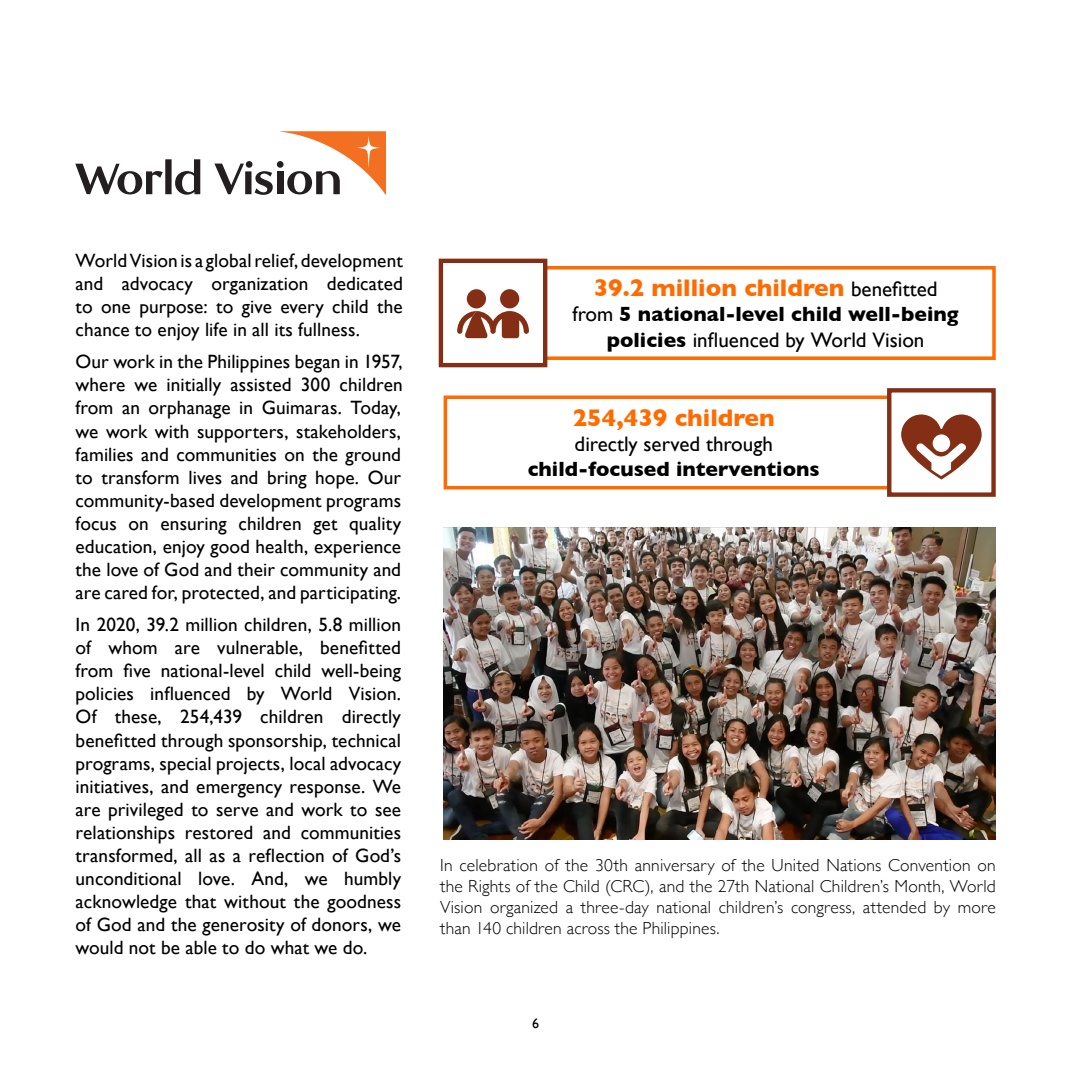
<style>
.page{position:relative;width:1071px;height:1071px;background:#fff}
.page>*{position:absolute;margin:0;border:0;box-sizing:border-box;transform-origin:0 0}
.t1{font:700 24.5px "Gill Sans";color:#ff6b00}
.t2{font:700 21px/25.2px "Gill Sans";color:#000;text-align:center}
.t3{font:21px "Gill Sans";color:#000}
.t4{font:19.25px/23.1px "Gill Sans";letter-spacing:.005em;color:#000;text-align:justify}
.t5{font:300 17.5px/21px "Gill Sans";letter-spacing:.01em;color:#000;text-align:justify}
.t6{font:14px "Gill Sans";color:#000}
.s1{font-weight:400;font-size:21px;color:#000}
.s2{font-weight:400}
</style>
<div class="page">
<svg style="left:76px;top:131px;width:310px;height:64px"></svg>
<div style="left:444px;top:396px;width:460px;height:93px;border:4px solid #ff6b00"></div>
<div style="left:536px;top:266px;width:460px;height:94px;border:4px solid #ff6b00"></div>
<img style="left:444px;top:528px;width:552px;height:311px">
<div style="left:887px;top:388px;width:109px;height:109px;background:#fff;border:4px solid #842f15"></div>
<svg style="left:901px;top:414px;width:81px;height:65px"></svg>
<div style="left:439px;top:259px;width:108px;height:108px;background:#fff;border:4px solid #842f15"></div>
<div style="left:467px;top:289px;width:19px;height:19px;background:#842f15;border-radius:50%"></div>
<div style="left:500px;top:289px;width:19px;height:19px;background:#842f15;border-radius:50%"></div>
<svg style="left:457px;top:311px;width:72px;height:27px"></svg>
<p class="t4" style="left:76px;top:249px;width:329px">World Vision is a global relief, development and advocacy organization dedicated to one purpose: to give every child the chance to enjoy life in all its fullness.</p>
<p class="t4" style="left:76px;top:350px;width:329px">Our work in the Philippines began in 1957, where we initially assisted 300 children from an orphanage in Guimaras. Today, we work with supporters, stakeholders, families and communities on the ground to transform lives and bring hope. Our community-based development programs focus on ensuring children get quality education, enjoy good health, experience the love of God and their community and are cared for, protected, and participating.</p>
<p class="t4" style="left:76px;top:613px;width:327px">In 2020, 39.2 million children, 5.8 million of whom are vulnerable, benefitted from five national-level child well-being policies influenced by World Vision.<br>Of these, 254,439 children directly benefitted through sponsorship, technical programs, special projects, local advocacy initiatives, and emergency response. We are privileged to serve and work to see relationships restored and communities transformed, all as a reflection of God’s unconditional love. And, we humbly acknowledge that without the goodness of God and the generosity of donors, we would not be able to do what we do.</p>
<p class="t1" style="left:594px;top:269px;width:345px">39.2 million children <span class="s1">benefitted</span></p>
<p class="t2" style="left:573px;top:301px;width:388px"><span class="s2">from</span> 5 national-level child well-being policies <span class="s2">influenced by World Vision</span></p>
<p class="t1" style="left:573px;top:398px;width:203px">254,439 children</p>
<p class="t3" style="left:575px;top:432px;width:200px">directly served through</p>
<p class="t2" style="left:528px;top:456px;width:293px">child-focused interventions</p>
<p class="t5" style="left:440px;top:854px;width:557px">In celebration of the 30th anniversary of the United Nations Convention on the Rights of the Child (CRC), and the 27th National Children’s Month, World Vision organized a three-day national children’s congress, attended by more than 140 children across the Philippines.</p>
<p class="t6" style="left:532px;top:1015px;width:8px">6</p>
</div>
